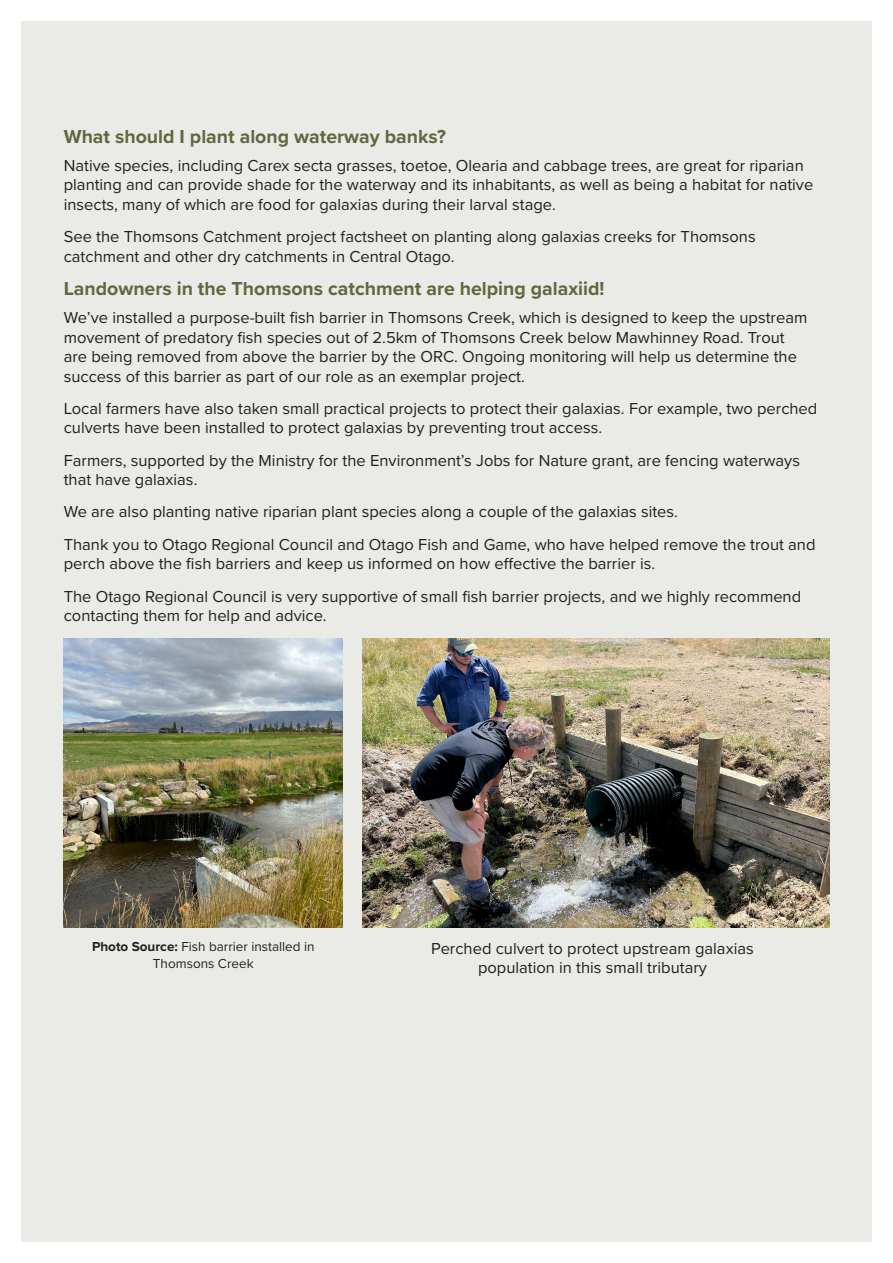
<style>
.page{position:relative;width:893px;height:1263px;background:#fff}
.page>*{position:absolute;margin:0;border:0;box-sizing:border-box;transform-origin:0 0}
.Bold_Head{font:700 19.5px "Proxima Nova";color:#61683f}
.Body{font:16.5px/19.5px "Proxima Nova";color:#231f20}
.Body-2{font:13.5px/16.5px "Proxima Nova";color:#231f20;text-align:center}
.s1{font-weight:700}
</style>
<div class="page">
<div style="left:21px;top:21px;width:851px;height:1221px;background:#eaebe6"></div>
<img style="left:64px;top:638px;width:279px;height:289px">
<img style="left:363px;top:638px;width:466px;height:289px">
<p class="Bold_Head" style="left:64px;top:122px;width:384px">What should I plant along waterway banks?</p>
<p class="Body" style="left:64px;top:156px;width:751px">Native species, including Carex secta grasses, toetoe, Olearia and cabbage trees, are great for riparian planting and can provide shade for the waterway and its inhabitants, as well as being a habitat for native insects, many of which are food for galaxias during their larval stage.</p>
<p class="Body" style="left:64px;top:227px;width:693px">See the Thomsons Catchment project factsheet on planting along galaxias creeks for Thomsons catchment and other dry catchments in Central Otago.</p>
<p class="Bold_Head" style="left:64px;top:274px;width:542px">Landowners in the Thomsons catchment are helping galaxiid!</p>
<p class="Body" style="left:64px;top:308px;width:745px">We’ve installed a purpose-built fish barrier in Thomsons Creek, which is designed to keep the upstream movement of predatory fish species out of 2.5km of Thomsons Creek below Mawhinney Road. Trout are being removed from above the barrier by the ORC. Ongoing monitoring will help us determine the success of this barrier as part of our role as an exemplar project.</p>
<p class="Body" style="left:64px;top:399px;width:755px">Local farmers have also taken small practical projects to protect their galaxias. For example, two perched culverts have been installed to protect galaxias by preventing trout access.</p>
<p class="Body" style="left:64px;top:451px;width:738px">Farmers, supported by the Ministry for the Environment’s Jobs for Nature grant, are fencing waterways that have galaxias.</p>
<p class="Body" style="left:64px;top:502px;width:616px">We are also planting native riparian plant species along a couple of the galaxias sites.</p>
<p class="Body" style="left:64px;top:535px;width:753px">Thank you to Otago Regional Council and Otago Fish and Game, who have helped remove the trout and perch above the fish barriers and keep us informed on how effective the barrier is.</p>
<p class="Body" style="left:64px;top:587px;width:739px">The Otago Regional Council is very supportive of small fish barrier projects, and we highly recommend contacting them for help and advice.</p>
<p class="Body-2" style="left:92px;top:939px;width:224px"><span class="s1">Photo Source:</span> Fish barrier installed in<br>Thomsons Creek</p>
<p class="Body" style="left:431px;top:939px;width:324px;text-align:center">Perched culvert to protect upstream galaxias population in this small tributary</p>
</div>
